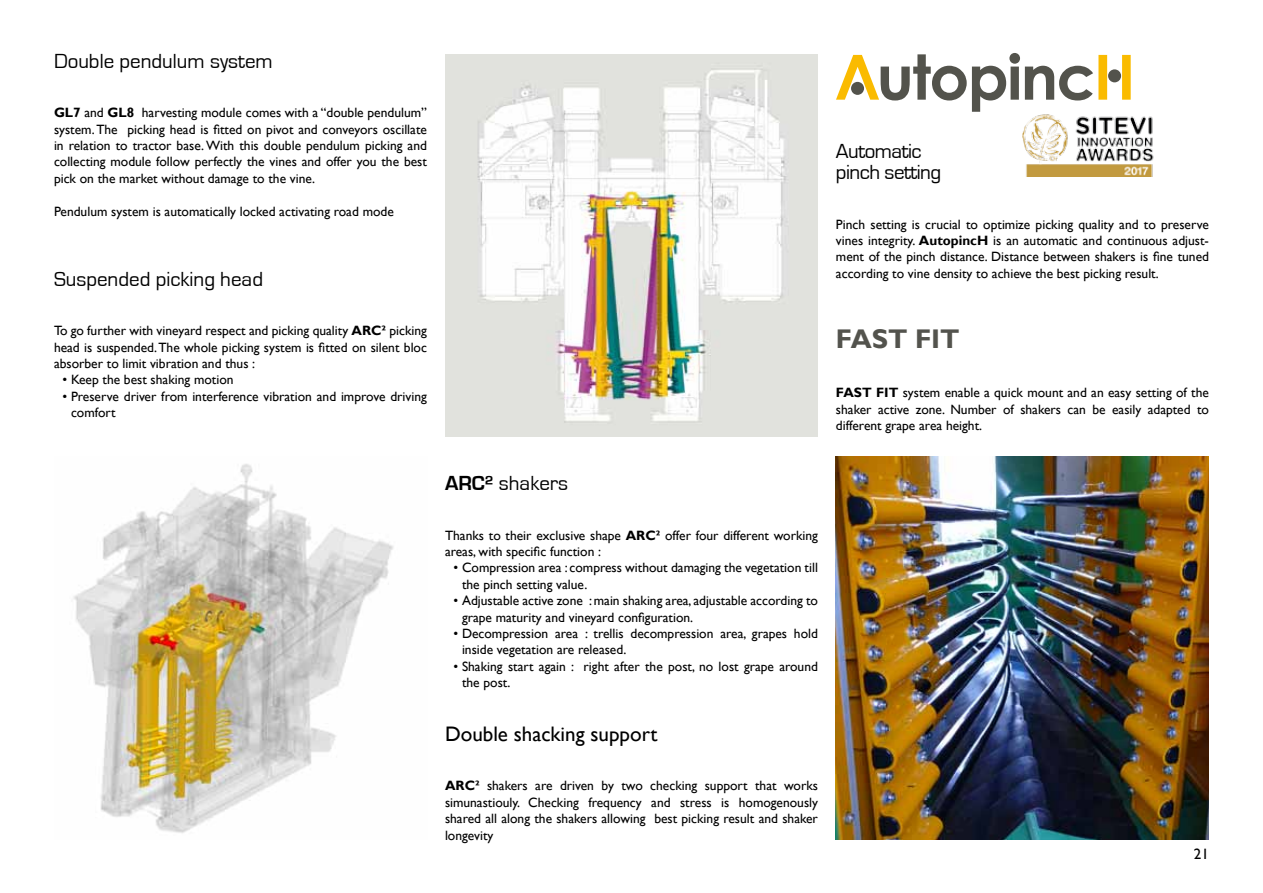
<style>
.page{position:relative;width:1263px;height:893px;background:#fff}
.page>*{position:absolute;margin:0;border:0;box-sizing:border-box;transform-origin:0 0}
.t1{font:700 27px "Gill Sans";color:#53534d}
.t2{font:21px "Eurostile";color:#000}
.t3{font:21px/21px "Eurostile";letter-spacing:-.025em;color:#000}
.t4{font:21px "Gill Sans";color:#000}
.t5{font:15px "Gill Sans";color:#000}
.t6{font:13.5px/16.4px "Gill Sans";color:#000}
.s1{font-weight:700}
</style>
<div class="page">
<img style="left:836px;top:457px;width:373px;height:383px">
<img style="left:445px;top:54px;width:373px;height:383px">
<svg style="left:836px;top:53px;width:295px;height:59px"></svg>
<img style="left:1022px;top:110px;width:132px;height:67px">
<img style="left:73px;top:464px;width:321px;height:369px">
<h2 class="t2" style="left:54px;top:50px;width:220px">Double pendulum system</h2>
<p class="t6" style="left:54px;top:105px;width:374px;text-align:justify"><span class="s1">GL7</span> and <span class="s1">GL8</span> harvesting module comes with a “double pendulum” system. The picking head is fitted on pivot and conveyors oscillate in relation to tractor base. With this double pendulum picking and collecting module follow perfectly the vines and offer you the best pick on the market without damage to the vine.</p>
<p class="t6" style="left:54px;top:203px;width:341px">Pendulum system is automatically locked activating road mode</p>
<h2 class="t2" style="left:54px;top:268px;width:211px">Suspended picking head</h2>
<p class="t6" style="left:54px;top:323px;width:374px;text-align:justify">To go further with vineyard respect and picking quality <span class="s1">ARC²</span> picking head is suspended. The whole picking system is fitted on silent bloc absorber to limit vibration and thus :</p>
<p class="t6" style="left:63px;top:372px;width:173px">• Keep the best shaking motion</p>
<p class="t6" style="left:71px;top:388px;width:357px;text-indent:-9px">• Preserve driver from interference vibration and improve driving comfort</p>
<h2 class="t2" style="left:445px;top:472px;width:125px"><span class="s1">ARC²</span> shakers</h2>
<p class="t6" style="left:445px;top:527px;width:374px">Thanks to their exclusive shape <span class="s1">ARC²</span> offer four different working areas, with specific function :</p>
<p class="t6" style="left:462px;top:560px;width:357px;text-indent:-9px">• Compression area : compress without damaging the vegetation till the pinch setting value.</p>
<p class="t6" style="left:462px;top:593px;width:357px;text-indent:-9px">• Adjustable active zone : main shaking area, adjustable according to grape maturity and vineyard configuration.</p>
<p class="t6" style="left:462px;top:626px;width:357px;text-indent:-9px">• Decompression area : trellis decompression area, grapes hold inside vegetation are released.</p>
<p class="t6" style="left:462px;top:658px;width:357px;text-indent:-9px">• Shaking start again : right after the post, no lost grape around the post.</p>
<h2 class="t4" style="left:445px;top:722px;width:214px">Double shacking support</h2>
<p class="t6" style="left:445px;top:778px;width:374px;text-align:justify"><span class="s1">ARC²</span> shakers are driven by two checking support that works simunastiouly. Checking frequency and stress is homogenously shared all along the shakers allowing best picking result and shaker longevity</p>
<h2 class="t3" style="left:836px;top:141px;width:107px">Automatic pinch setting</h2>
<p class="t6" style="left:836px;top:216px;width:374px;text-align:justify">Pinch setting is crucial to optimize picking quality and to preserve vines integrity. <span class="s1">AutopincH</span> is an automatic and continuous adjust&shy;ment of the pinch distance. Distance between shakers is fine tuned according to vine density to achieve the best picking result.</p>
<h1 class="t1" style="left:836px;top:323px;width:125px">FAST FIT</h1>
<p class="t6" style="left:836px;top:385px;width:374px;text-align:justify"><span class="s1">FAST FIT</span> system enable a quick mount and an easy setting of the shaker active zone. Number of shakers can be easily adapted to different grape area height.</p>
<p class="t5" style="left:1194px;top:846px;width:16px">21</p>
</div>
